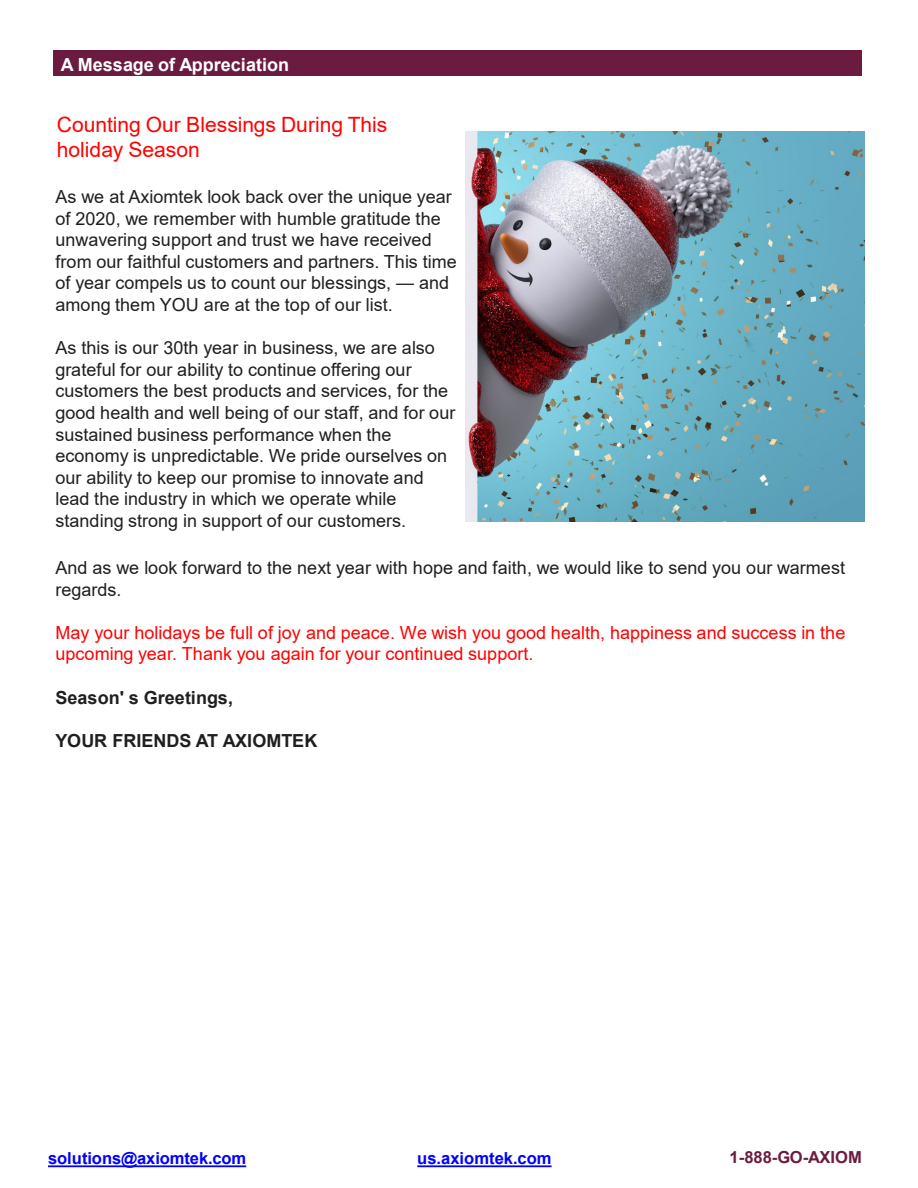
<style>
.page{position:relative;width:918px;height:1188px;background:#fff}
.page>*{position:absolute;margin:0;border:0;box-sizing:border-box;transform-origin:0 0}
.t1{font:21px/25.2px "Arial";color:#f00}
.t2{font:18px/21.6px "Arial";letter-spacing:.005em;color:#211e1f}
.t3{font:18px/21.6px "Arial";letter-spacing:.005em;color:#f00}
.t4{font:700 18px "Arial";color:#211e1f}
.t5{font:700 18px "Arial";color:#fff}
.t6{font:700 16.5px "Arial";color:#00f}
.t7{font:700 16.5px "Arial";color:#6b1c40}
</style>
<div class="page">
<svg style="left:48px;top:1165px;width:198px;height:2px"></svg>
<svg style="left:417px;top:1165px;width:135px;height:2px"></svg>
<div style="left:53px;top:51px;width:808px;height:25px;background:#6b1b40"></div>
<img style="left:465px;top:132px;width:399px;height:390px">
<p class="t5" style="left:61px;top:52px;width:230px">A Message of Appreciation</p>
<p class="t1" style="left:57px;top:112px;width:332px">Counting Our Blessings During This holiday Season</p>
<p class="t2" style="left:55px;top:186px;width:403px">As we at Axiomtek look back over the unique year of 2020, we remember with humble gratitude the unwavering support and trust we have received from our faithful customers and partners. This time of year compels us to count our blessings, — and among them YOU are at the top of our list.</p>
<p class="t2" style="left:55px;top:337px;width:402px">As this is our 30th year in business, we are also grateful for our ability to continue offering our customers the best products and services, for the good health and well being of our staff, and for our sustained business performance when the economy is unpredictable. We pride ourselves on our ability to keep our promise to innovate and lead the industry in which we operate while standing strong in support of our customers.</p>
<p class="t2" style="left:55px;top:557px;width:791px">And as we look forward to the next year with hope and faith, we would like to send you our warmest regards.</p>
<p class="t3" style="left:55px;top:622px;width:791px">May your holidays be full of joy and peace. We wish you good health, happiness and success in the upcoming year. Thank you again for your continued support.</p>
<p class="t4" style="left:55px;top:685px;width:179px">Season' s Greetings,</p>
<p class="t4" style="left:55px;top:728px;width:263px">YOUR FRIENDS AT AXIOMTEK</p>
<p class="t6" style="left:48px;top:1146px;width:200px">solutions@axiomtek.com</p>
<p class="t6" style="left:417px;top:1146px;width:136px">us.axiomtek.com</p>
<p class="t7" style="left:730px;top:1146px;width:134px">1-888-GO-AXIOM</p>
</div>
